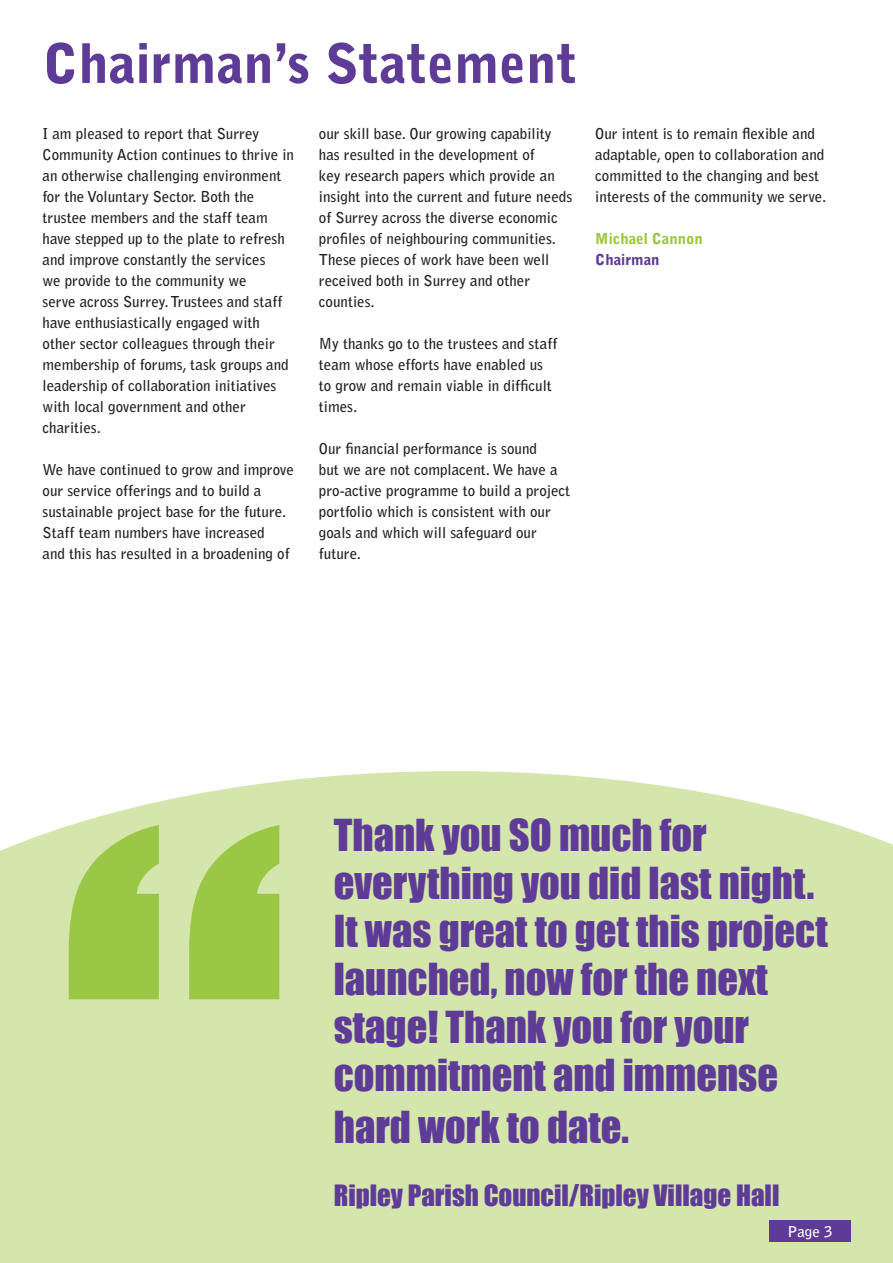
<style>
.page{position:relative;width:893px;height:1263px;background:#fff}
.page>*{position:absolute;margin:0;border:0;box-sizing:border-box;transform-origin:0 0}
.heading_1{font:900 54px "Bell Gothic Std";color:#5e3b97}
.large_quote{font:40.5px/48px "Impact";color:#5e3b97}
.heading_2{font:27px "Impact";color:#5e3b97}
.body_text{font:700 15px/21px "Bell Gothic Std";color:#231f20}
.body_text-2{font:900 15px "Bell Gothic Std";color:#9cc73d}
.body_text-3{font:900 15px "Bell Gothic Std";color:#5e3b97}
.body_text-4{font:700 15px "Bell Gothic Std";color:#fff}
</style>
<div class="page">
<div style="left:0;top:771px;width:893px;height:492px;background:#d5e6ac"></div>
<svg style="left:69px;top:825px;width:210px;height:174px;background:#acd065"></svg>
<div style="left:769px;top:1220px;width:81px;height:22px;background:#5e3b97"></div>
<p class="heading_1" style="left:43px;top:32px;width:536px">Chairman’s Statement</p>
<p class="body_text" style="left:43px;top:123px;width:253px">I am pleased to report that Surrey Community Action continues to thrive in an otherwise challenging environment for the Voluntary Sector. Both the trustee members and the staff team have stepped up to the plate to refresh and improve constantly the services<br>we provide to the community we<br>serve across Surrey. Trustees and staff have enthusiastically engaged with other sector colleagues through their membership of forums, task groups and leadership of collaboration initiatives with local government and other charities.</p>
<p class="body_text" style="left:43px;top:459px;width:253px">We have continued to grow and improve our service offerings and to build a sustainable project base for the future.<br>Staff team numbers have increased<br>and this has resulted in a broadening of</p>
<p class="body_text" style="left:319px;top:123px;width:255px">our skill base. Our growing capability has resulted in the development of<br>key research papers which provide an insight into the current and future needs of Surrey across the diverse economic profiles of neighbouring communities.<br>These pieces of work have been well received both in Surrey and other counties.</p>
<p class="body_text" style="left:319px;top:333px;width:240px">My thanks go to the trustees and staff team whose efforts have enabled us to grow and remain viable in difficult times.</p>
<p class="body_text" style="left:319px;top:438px;width:253px">Our financial performance is sound<br>but we are not complacent. We have a pro-active programme to build a project portfolio which is consistent with our goals and which will safeguard our future.</p>
<p class="body_text" style="left:595px;top:123px;width:232px">Our intent is to remain flexible and adaptable, open to collaboration and committed to the changing and best interests of the community we serve.</p>
<p class="body_text-2" style="left:595px;top:230px;width:109px">Michael Cannon</p>
<p class="body_text-3" style="left:595px;top:251px;width:66px">Chairman</p>
<p class="large_quote" style="left:334px;top:810px;width:495px">Thank you SO much for everything you did last night.<br>It was great to get this project launched, now for the next stage! Thank you for your commitment and immense</p>
<p class="large_quote" style="left:334px;top:1102px;width:297px">hard work to date.</p>
<p class="heading_2" style="left:334px;top:1174px;width:447px">Ripley Parish Council/Ripley Village Hall</p>
<p class="body_text-4" style="left:787px;top:1222px;width:46px">Page 3</p>
</div>
